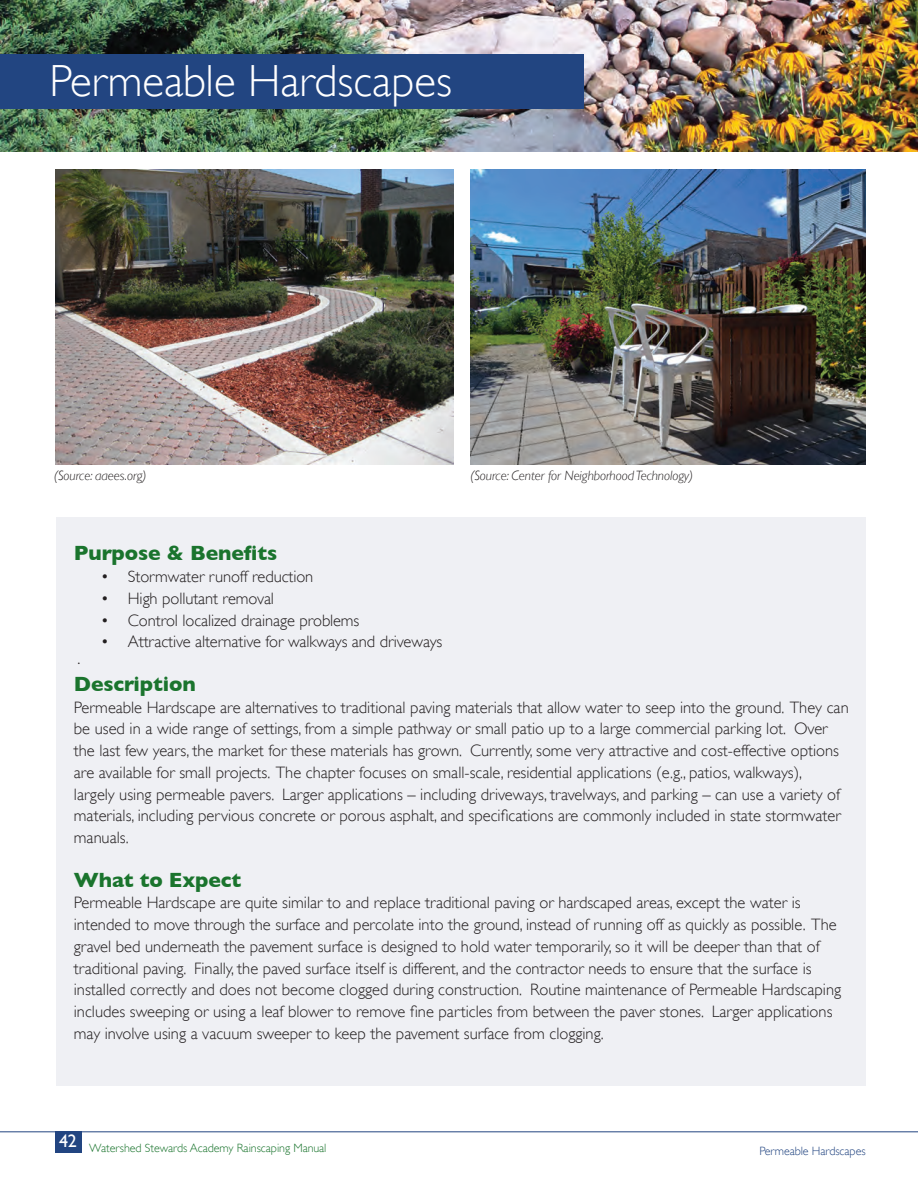
<style>
.page{position:relative;width:918px;height:1188px;background:#fff}
.page>*{position:absolute;margin:0;border:0;box-sizing:border-box;transform-origin:0 0}
.t1{font:300 45px "Gill Sans";color:#fff}
.t2{font:700 21px "Gill Sans";letter-spacing:-.005em;color:#1a742d}
.t3{font:18px "Gill Sans";color:#fff}
.t4{font:300 16.5px/21.8px "Gill Sans";color:#231f20}
.t5{font:italic 300 13.5px "Gill Sans";letter-spacing:-.005em;color:#231f20}
.t6{font:300 12px "Gill Sans";letter-spacing:-.005em;color:#1a742d}
.t7{font:300 12px "Gill Sans";letter-spacing:-.005em;color:#224581}
</style>
<div class="page">
<hr style="left:0;top:1131px;width:918px;height:1px;background:#224581">
<img style="left:0;top:0;width:918px;height:151px">
<div style="left:0;top:54px;width:583px;height:55px;background:#224581"></div>
<div style="left:55px;top:1131px;width:27px;height:22px;background:#224581"></div>
<div style="left:56px;top:517px;width:810px;height:569px;background:#eff0f4"></div>
<img style="left:56px;top:170px;width:397px;height:294px">
<img style="left:470px;top:170px;width:396px;height:294px">
<p class="t1" style="left:50px;top:46px;width:404px">Permeable Hardscapes</p>
<p class="t5" style="left:54px;top:468px;width:94px">(Source: aaees.org)</p>
<p class="t5" style="left:470px;top:468px;width:224px">(Source: Center for Neighborhood Technology)</p>
<p class="t2" style="left:74px;top:541px;width:205px">Purpose &amp; Benefits</p>
<p class="t4" style="left:101px;top:565px;width:214px">• Stormwater runoff reduction</p>
<p class="t4" style="left:101px;top:587px;width:175px">• High pollutant removal</p>
<p class="t4" style="left:101px;top:609px;width:260px">• Control localized drainage problems</p>
<p class="t4" style="left:101px;top:630px;width:343px">• Attractive alternative for walkways and driveways</p>
<p class="t4" style="left:74px;top:652px;width:7px">·</p>
<p class="t2" style="left:74px;top:672px;width:123px">Description</p>
<p class="t4" style="left:74px;top:696px;width:776px">Permeable Hardscape are alternatives to traditional paving materials that allow water to seep into the ground. They can be used in a wide range of settings, from a simple pathway or small patio up to a large commercial parking lot. Over the last few years, the market for these materials has grown. Currently, some very attractive and cost-effective options are available for small projects. The chapter focuses on small-scale, residential applications (e.g., patios, walkways),<br>largely using permeable pavers. Larger applications – including driveways, travelways, and parking – can use a variety of materials, including pervious concrete or porous asphalt, and specifications are commonly included in state stormwater manuals.</p>
<p class="t2" style="left:74px;top:867px;width:169px">What to Expect</p>
<p class="t4" style="left:74px;top:891px;width:769px">Permeable Hardscape are quite similar to and replace traditional paving or hardscaped areas, except the water is intended to move through the surface and percolate into the ground, instead of running off as quickly as possible. The gravel bed underneath the pavement surface is designed to hold water temporarily, so it will be deeper than that of traditional paving. Finally, the paved surface itself is different, and the contractor needs to ensure that the surface is installed correctly and does not become clogged during construction. Routine maintenance of Permeable Hardscaping includes sweeping or using a leaf blower to remove fine particles from between the paver stones. Larger applications may involve using a vacuum sweeper to keep the pavement surface from clogging.</p>
<p class="t3" style="left:59px;top:1130px;width:19px">42</p>
<p class="t6" style="left:89px;top:1139px;width:239px">Watershed Stewards Academy Rainscaping Manual</p>
<p class="t7" style="left:759px;top:1142px;width:108px">Permeable Hardscapes</p>
</div>
